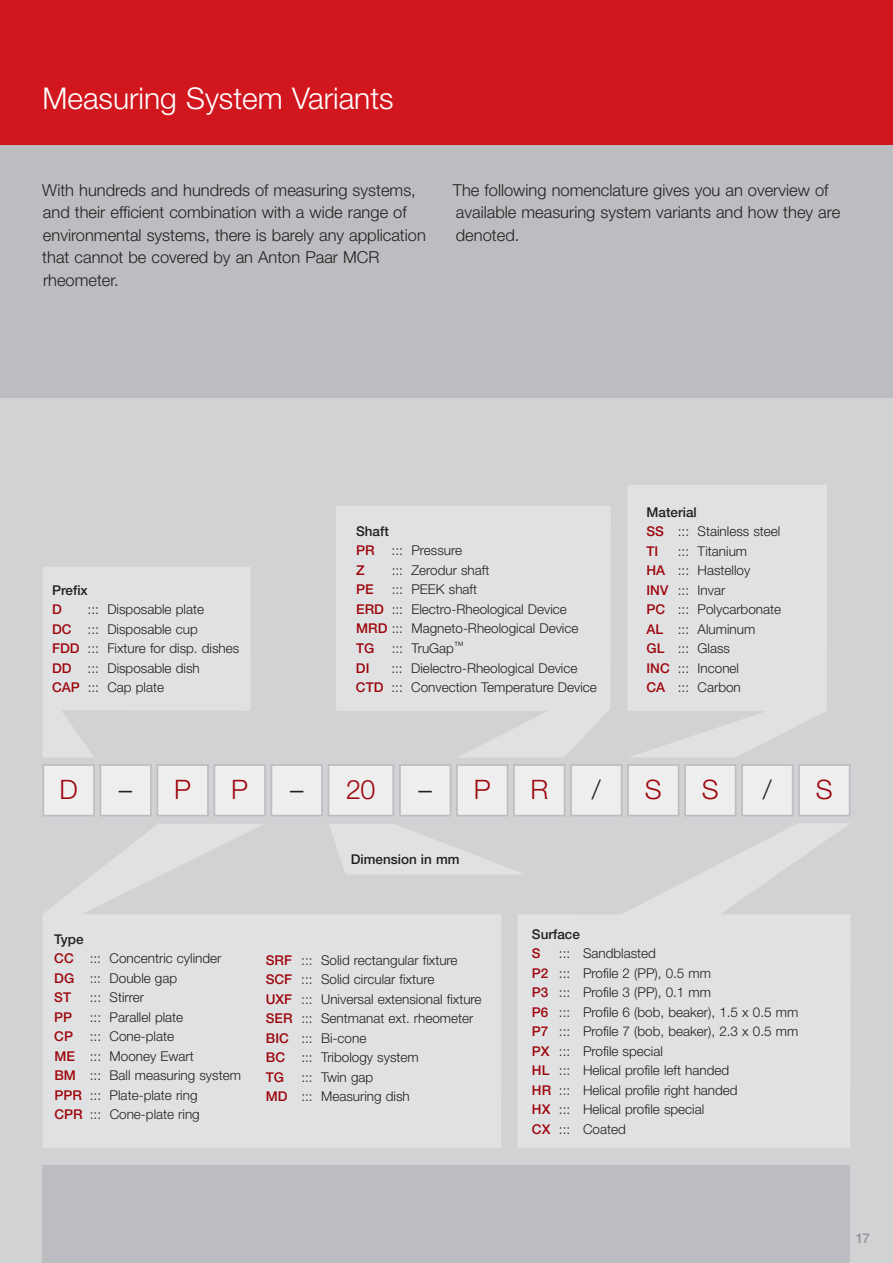
<style>
.page{position:relative;width:893px;height:1263px;background:#fff}
.page>*{position:absolute;margin:0;border:0;box-sizing:border-box;transform-origin:0 0}
.t1{font:300 30px "Helvetica Neue LT";color:#fff}
.t2{font:300 26.85px "Helvetica Neue LT";color:#9d070d}
.t3{font:300 26.85px "Helvetica Neue LT";color:#231f20}
.t4{font:300 16.5px/22.5px "Helvetica Neue LT";color:#231f20}
.t5{font:300 13.5px/19.5px "Helvetica Neue LT";color:#231f20}
.t6{font:500 13.5px "Helvetica Neue LT";color:#231f20}
.t7{font:500 13.5px "Helvetica Neue LT";color:#9d070d}
.t8{font:500 13.5px "Helvetica Neue LT";color:#939598}
.s1{font-weight:500;color:#9d070d}
.s2{font-weight:500}
.s3{color:#9d070d}
.s4{color:#231f20}
</style>
<div class="page">
<div style="left:0;top:251px;width:893px;height:1012px;background:#d1d2d4"></div>
<div style="left:43px;top:1165px;width:807px;height:98px;background:#bcbdc0"></div>
<div style="left:0;top:126px;width:893px;height:272px;background:#bcbdc0"></div>
<div style="left:0;top:0;width:893px;height:145px;background:#d2161e"></div>
<svg style="left:43px;top:824px;width:458px;height:324px;fill:#e0e1e3"></svg>
<svg style="left:329px;top:824px;width:189px;height:50px"></svg>
<svg style="left:518px;top:824px;width:332px;height:324px;fill:#e0e1e3"></svg>
<svg style="left:43px;top:567px;width:207px;height:190px"></svg>
<svg style="left:628px;top:485px;width:199px;height:272px;fill:#e0e1e3"></svg>
<svg style="left:336px;top:506px;width:275px;height:251px;fill:#e0e1e3"></svg>
<div style="left:43px;top:765px;width:51px;height:50px;background:#eeeeef"></div>
<div style="left:43px;top:764px;width:52px;height:52px;border:2px solid #bcbdc0"></div>
<div style="left:100px;top:765px;width:51px;height:50px;background:#eeeeef"></div>
<div style="left:100px;top:764px;width:52px;height:52px;border:2px solid #bcbdc0"></div>
<div style="left:157px;top:765px;width:51px;height:50px;background:#eeeeef"></div>
<div style="left:157px;top:764px;width:52px;height:52px;border:2px solid #bcbdc0"></div>
<div style="left:214px;top:765px;width:51px;height:50px;background:#eeeeef"></div>
<div style="left:214px;top:764px;width:52px;height:52px;border:2px solid #bcbdc0"></div>
<div style="left:271px;top:765px;width:51px;height:50px;background:#eeeeef"></div>
<div style="left:271px;top:764px;width:52px;height:52px;border:2px solid #bcbdc0"></div>
<div style="left:328px;top:765px;width:65px;height:50px;background:#eeeeef"></div>
<div style="left:328px;top:764px;width:66px;height:52px;border:2px solid #bcbdc0"></div>
<div style="left:400px;top:765px;width:51px;height:50px;background:#eeeeef"></div>
<div style="left:399px;top:764px;width:52px;height:52px;border:2px solid #bcbdc0"></div>
<div style="left:457px;top:765px;width:51px;height:50px;background:#eeeeef"></div>
<div style="left:456px;top:764px;width:52px;height:52px;border:2px solid #bcbdc0"></div>
<div style="left:514px;top:765px;width:51px;height:50px;background:#eeeeef"></div>
<div style="left:513px;top:764px;width:52px;height:52px;border:2px solid #bcbdc0"></div>
<div style="left:571px;top:765px;width:51px;height:50px;background:#eeeeef"></div>
<div style="left:570px;top:764px;width:52px;height:52px;border:2px solid #bcbdc0"></div>
<div style="left:628px;top:765px;width:51px;height:50px;background:#eeeeef"></div>
<div style="left:627px;top:764px;width:52px;height:52px;border:2px solid #bcbdc0"></div>
<div style="left:685px;top:765px;width:51px;height:50px;background:#eeeeef"></div>
<div style="left:684px;top:764px;width:52px;height:52px;border:2px solid #bcbdc0"></div>
<div style="left:742px;top:765px;width:51px;height:50px;background:#eeeeef"></div>
<div style="left:741px;top:764px;width:52px;height:52px;border:2px solid #bcbdc0"></div>
<div style="left:799px;top:765px;width:51px;height:50px;background:#eeeeef"></div>
<div style="left:798px;top:764px;width:52px;height:52px;border:2px solid #bcbdc0"></div>
<h1 class="t1" style="left:43px;top:80px;width:353px">Measuring System Variants</h1>
<p class="t4" style="left:42px;top:178px;width:385px">With hundreds and hundreds of measuring systems, and their efficient combination with a wide range of environmental systems, there is barely any application that cannot be covered by an Anton Paar MCR rheometer.</p>
<p class="t4" style="left:453px;top:178px;width:389px">The following nomenclature gives you an overview of available measuring system variants and how they are denoted.</p>
<p class="t6" style="left:52px;top:582px;width:37px">Prefix</p>
<p class="t7" style="left:52px;top:601px;width:11px">D</p>
<p class="t5" style="left:52px;top:599px;width:189px;text-indent:36px">::: Disposable plate<br><span class="s1">DC</span> ::: Disposable cup<br><span class="s1">FDD</span> ::: Fixture for disp. dishes<br><span class="s1">DD</span> ::: Disposable dish<br><span class="s1">CAP</span> ::: Cap plate</p>
<p class="t6" style="left:356px;top:523px;width:34px">Shaft</p>
<p class="t7" style="left:356px;top:543px;width:20px">PR</p>
<p class="t5" style="left:392px;top:541px;width:72px">::: Pressure</p>
<p class="t7" style="left:356px;top:562px;width:10px">Z</p>
<p class="t5" style="left:392px;top:560px;width:99px">::: Zerodur shaft</p>
<p class="t7" style="left:356px;top:582px;width:19px">PE</p>
<p class="t5" style="left:356px;top:580px;width:224px;text-indent:36px">::: PEEK shaft<br><span class="s1">ERD</span> ::: Electro-Rheological Device<br><span class="s1">MRD</span> ::: Magneto-Rheological Device<br><span class="s1">TG</span></p>
<p class="t5" style="left:392px;top:638px;width:74px">::: TruGap<sup>™</sup></p>
<p class="t5" style="left:356px;top:658px;width:242px;text-indent:36px">::: Dielectro-Rheological Device<br><span class="s1">CTD</span> ::: Convection Temperature Device</p>
<p class="t7" style="left:356px;top:660px;width:15px">DI</p>
<p class="t5" style="left:647px;top:502px;width:135px"><span class="s2">Material<br></span><span class="s1">SS</span> ::: Stainless steel<br><span class="s1">TI</span></p>
<p class="t5" style="left:647px;top:541px;width:136px;text-indent:31px">::: Titanium<br><span class="s1">HA</span> ::: Hastelloy<br><span class="s1">INV</span> ::: Invar<br><span class="s1">PC</span> ::: Polycarbonate<br><span class="s1">AL</span> ::: Aluminum<br><span class="s1">GL</span> ::: Glass<br><span class="s1">INC</span> ::: Inconel<br><span class="s1">CA</span> ::: Carbon</p>
<h2 class="t2" style="left:59px;top:773px;width:20px">D</h2>
<h2 class="t3" style="left:119px;top:773px;width:74px">– <span class="s3">P</span></h2>
<h2 class="t2" style="left:231px;top:773px;width:18px">P</h2>
<h2 class="t2" style="left:290px;top:773px;width:87px"><span class="s4">–</span> 20</h2>
<h2 class="t3" style="left:419px;top:773px;width:74px">– <span class="s3">P</span></h2>
<h2 class="t2" style="left:530px;top:773px;width:19px">R</h2>
<h2 class="t3" style="left:592px;top:773px;width:10px">/</h2>
<h2 class="t2" style="left:645px;top:773px;width:18px">S</h2>
<h2 class="t2" style="left:702px;top:773px;width:18px">S</h2>
<h2 class="t3" style="left:763px;top:773px;width:10px">/</h2>
<h2 class="t2" style="left:816px;top:773px;width:18px">S</h2>
<p class="t6" style="left:351px;top:851px;width:110px">Dimension in mm</p>
<p class="t5" style="left:54px;top:929px;width:169px"><span class="s2">Type<br></span><span class="s1">CC</span> ::: Concentric cylinder<br><span class="s1">DG</span> ::: Double gap<br><span class="s1">ST</span></p>
<p class="t5" style="left:90px;top:987px;width:56px">::: Stirrer</p>
<p class="t5" style="left:54px;top:1007px;width:188px;text-indent:36px">::: Parallel plate<br><span class="s1">CP</span> ::: Cone-plate<br><span class="s1">ME</span> ::: Mooney Ewart<br><span class="s1">BM</span> ::: Ball measuring system<br><span class="s1">PPR</span> ::: Plate-plate ring<br><span class="s1">CPR</span> ::: Cone-plate ring</p>
<p class="t7" style="left:54px;top:1009px;width:20px">PP</p>
<p class="t5" style="left:266px;top:950px;width:217px"><span class="s1">SRF</span> ::: Solid rectangular fixture<br><span class="s1">SCF</span> ::: Solid circular fixture<br><span class="s1">UXF</span> ::: Universal extensional fixture<br><span class="s1">SER</span> ::: Sentmanat ext. rheometer<br><span class="s1">BIC</span> ::: Bi-cone<br><span class="s1">BC</span> ::: Tribology system<br><span class="s1">TG</span></p>
<p class="t5" style="left:266px;top:1067px;width:145px;text-align:center">::: Twin gap<br><span class="s1">MD</span> ::: Measuring dish</p>
<p class="t6" style="left:532px;top:926px;width:50px">Surface</p>
<p class="t7" style="left:532px;top:945px;width:10px">S</p>
<p class="t5" style="left:532px;top:943px;width:268px;text-indent:27px">::: Sandblasted<br><span class="s1">P2</span> ::: Profile 2 (PP), 0.5 mm<br><span class="s1">P3</span> ::: Profile 3 (PP), 0.1 mm<br><span class="s1">P6</span> ::: Profile 6 (bob, beaker), 1.5 x 0.5 mm<br><span class="s1">P7</span> ::: Profile 7 (bob, beaker), 2.3 x 0.5 mm<br><span class="s1">PX</span> ::: Profile special<br><span class="s1">HL</span> ::: Helical profile left handed<br><span class="s1">HR</span> ::: Helical profile right handed<br><span class="s1">HX</span> ::: Helical profile special<br><span class="s1">CX</span> ::: Coated</p>
<p class="t8" style="left:856px;top:1230px;width:16px">17</p>
</div>
